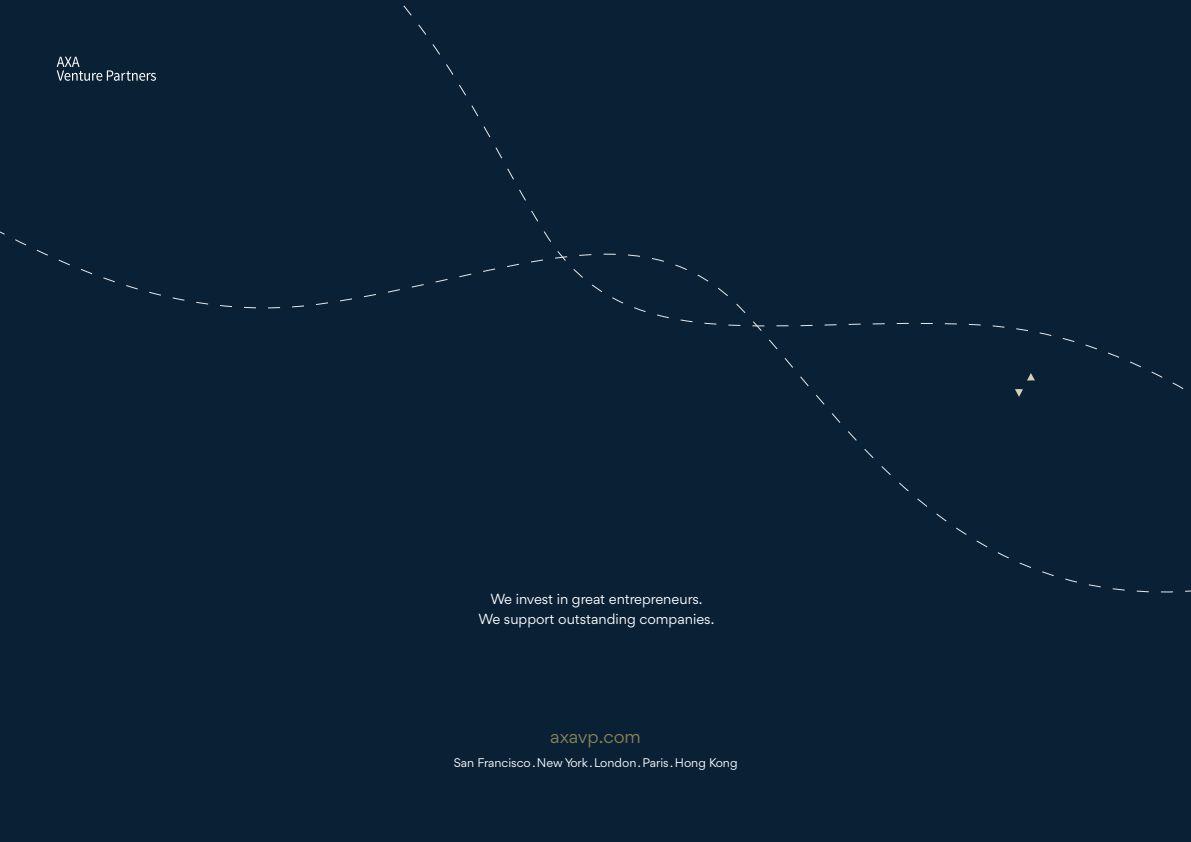
<style>
.page{position:relative;width:1191px;height:842px;background:#0a2135}
.page>*{position:absolute;margin:0;border:0;box-sizing:border-box;transform-origin:0 0}
.t1{font:18px "Gordita";color:#888356}
.t2{font:14px/20px "Gordita";color:#fff;text-align:center}
.t3{font:12px "Gordita";color:#fff}
</style>
<div class="page">
<svg style="left:57px;top:57px;width:60px;height:24px"></svg>
<p class="t2" style="left:478px;top:589px;width:237px">We invest in great entrepreneurs.<br>We support outstanding companies.</p>
<p class="t1" style="left:550px;top:724px;width:92px">axavp.com</p>
<p class="t3" style="left:454px;top:754px;width:285px">San Francisco . New York . London . Paris . Hong Kong</p>
</div>
